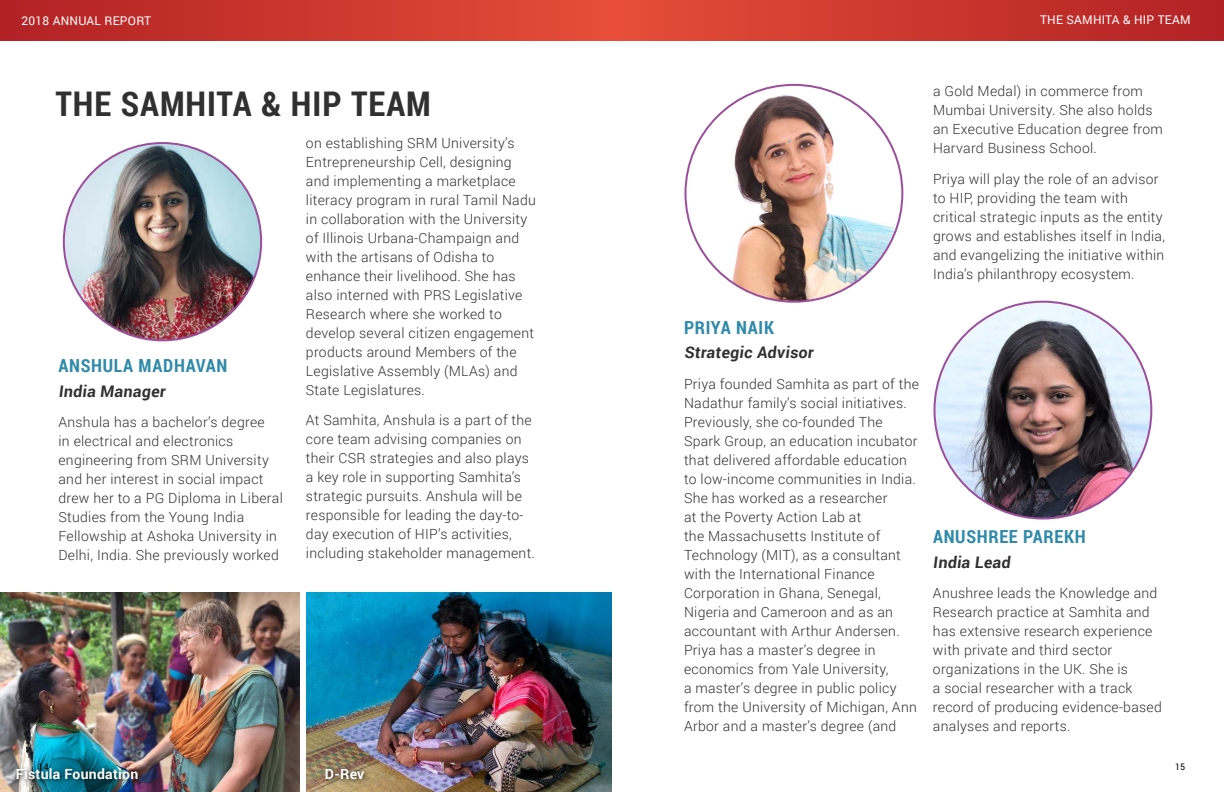
<style>
.page{position:relative;width:1224px;height:792px;background:#fff}
.page>*{position:absolute;margin:0;border:0;box-sizing:border-box;transform-origin:0 0}
.t1{font:700 34px "Roboto Condensed";color:#2f302f}
.t2{font:700 18px "Roboto Condensed";letter-spacing:.04em;color:#2f8aa9}
.t3{font:700 16px "Roboto";color:#2f302f}
.t4{font:300 14px/19px "Roboto";letter-spacing:.02em;color:#2f302f}
.t5{font:700 14px "Roboto";letter-spacing:.02em;color:#fff}
.t6{font:12px "Roboto";letter-spacing:.02em;color:#fff}
.t7{font:9px "Roboto";color:#000}
</style>
<div class="page">
<img style="left:64px;top:143px;width:197px;height:197px;border-radius:99px">
<img style="left:686px;top:85px;width:216px;height:217px;border-radius:108px">
<img style="left:934px;top:302px;width:217px;height:217px;border-radius:108px">
<img style="left:306px;top:592px;width:306px;height:200px">
<img style="left:0;top:592px;width:300px;height:200px">
<div style="left:13px;top:765px;width:132px;height:21px;background:#000;opacity:.75"></div>
<div style="left:323px;top:765px;width:48px;height:21px;background:#000;opacity:.75"></div>
<div style="left:612px;top:0;width:612px;height:40px;background:linear-gradient(to right,#e64e38,#b12224)"></div>
<div style="left:0;top:0;width:612px;height:40px;background:linear-gradient(to right,#b12124,#e64e38)"></div>
<p class="t6" style="left:22px;top:12px;width:131px">2018 ANNUAL REPORT</p>
<p class="t6" style="left:1040px;top:11px;width:152px">THE SAMHITA &amp; HIP TEAM</p>
<h1 class="t1" style="left:55px;top:80px;width:20px">THE</h1>
<h1 class="t1" style="left:121px;top:80px;width:82px">SAMHITA</h1>
<h1 class="t1" style="left:261px;top:80px;width:47px">&amp; HIP</h1>
<h1 class="t1" style="left:351px;top:80px;width:81px">TEA M</h1>
<p class="t2" style="left:58px;top:353px;width:170px">ANSHULA MADHAVAN</p>
<p class="t3" style="left:58px;top:380px;width:111px">India Manager</p>
<p class="t4" style="left:58px;top:412px;width:226px">Anshula has a bachelor’s degree<br>in electrical and electronics engineering from SRM University and her interest in social impact drew her to a PG Diploma in Liberal<br>Studies from the Young India<br>Fellowship at Ashoka University in<br>Delhi, India. She previously worked</p>
<p class="t4" style="left:306px;top:133px;width:232px">on establishing SRM University’s<br>Entrepreneurship Cell, designing and implementing a marketplace literacy program in rural Tamil Nadu in collaboration with the University of Illinois Urbana-Champaign and with the artisans of Odisha to enhance their livelihood. She has also interned with PRS Legislative<br>Research where she worked to develop several citizen engagement products around Members of the<br>Legislative Assembly (MLAs) and<br>State Legislatures.</p>
<p class="t4" style="left:306px;top:411px;width:231px">At Samhita, Anshula is a part of the core team advising companies on their CSR strategies and also plays a key role in supporting Samhita’s strategic pursuits. Anshula will be responsible for leading the day-to&shy;day execution of HIP’s activities, including stakeholder management.</p>
<p class="t4" style="left:933px;top:82px;width:232px">a Gold Medal) in commerce from<br>Mumbai University. She also holds an Executive Education degree from<br>Harvard Business School.</p>
<p class="t4" style="left:933px;top:169px;width:234px">Priya will play the role of an advisor to HIP, providing the team with critical strategic inputs as the entity grows and establishes itself in India, and evangelizing the initiative within India’s philanthropy ecosystem.</p>
<p class="t2" style="left:684px;top:315px;width:92px">PRIYA NAIK</p>
<p class="t3" style="left:684px;top:341px;width:133px">Strategic Advisor</p>
<p class="t4" style="left:684px;top:374px;width:237px">Priya founded Samhita as part of the Nadathur family’s social initiatives.<br>Previously, she co-founded The Spark Group, an education incubator that delivered affordable education to low-income communities in India.<br>She has worked as a researcher<br>at the Poverty Action Lab at<br>the Massachusetts Institute of Technology (MIT), as a consultant with the International Finance Corporation in Ghana, Senegal, Nigeria and Cameroon and as an accountant with Arthur Andersen.<br>Priya has a master’s degree in economics from Yale University,<br>a master’s degree in public policy from the University of Michigan, Ann Arbor and a master’s degree (and</p>
<p class="t2" style="left:933px;top:524px;width:154px">ANUSHREE PAREKH</p>
<p class="t3" style="left:933px;top:551px;width:81px">India Lead</p>
<p class="t4" style="left:933px;top:583px;width:230px">Anushree leads the Knowledge and<br>Research practice at Samhita and has extensive research experience with private and third sector organizations in the UK. She is<br>a social researcher with a track record of producing evidence-based analyses and reports.</p>
<p class="t7" style="left:39px;top:760px;width:12px">14</p>
<p class="t7" style="left:1175px;top:760px;width:12px">15</p>
<p class="t5" style="left:16px;top:764px;width:124px">Fistula Foundation</p>
<p class="t5" style="left:325px;top:764px;width:41px">D-Rev</p>
</div>
